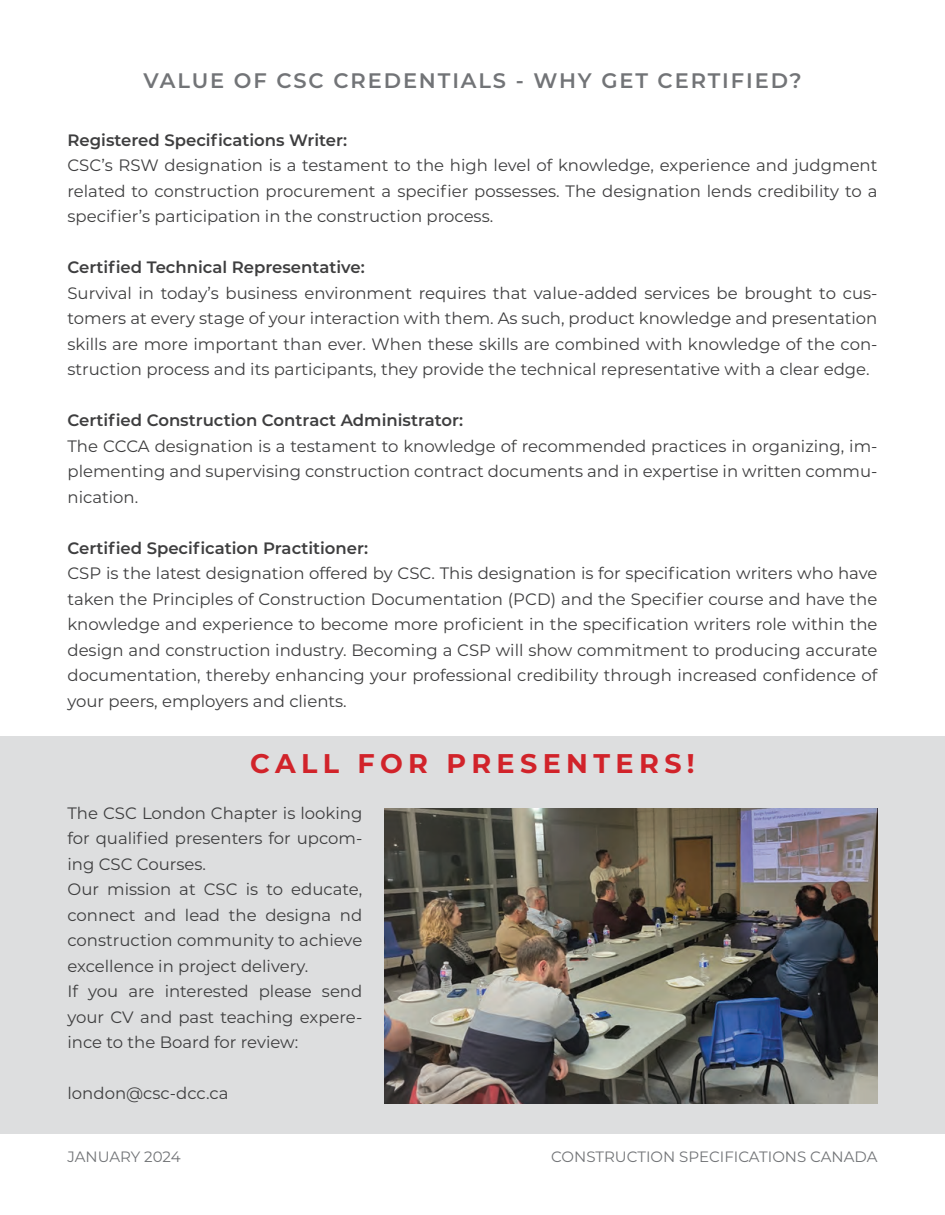
<style>
.page{position:relative;width:945px;height:1215px;background:#fff}
.page>*{position:absolute;margin:0;border:0;box-sizing:border-box;transform-origin:0 0}
.t1{font:700 27px "Montserrat";letter-spacing:.2em;color:#d1232a}
.t2{font:600 21px "Montserrat";letter-spacing:.09em;color:#727477}
.t3{font:16.5px/25.5px "Montserrat";color:#3e3e3f;text-align:justify}
.t4{font:600 16.5px "Montserrat";color:#3e3e3f}
.t5{font:15px "Montserrat";color:#727477}
</style>
<div class="page">
<div style="left:0;top:736px;width:945px;height:398px;background:#dddedf"></div>
<img style="left:385px;top:808px;width:493px;height:295px">
<p class="t2" style="left:143px;top:65px;width:660px">VALUE OF CSC CREDENTIALS - WHY GET CERTIFIED?</p>
<p class="t4" style="left:68px;top:128px;width:281px">Registered Specifications Writer:</p>
<p class="t3" style="left:68px;top:152px;width:812px">CSC’s RSW designation is a testament to the high level of knowledge, experience and judgment related to construction procurement a specifier possesses. The designation lends credibility to a specifier’s participation in the construction process.</p>
<p class="t4" style="left:68px;top:256px;width:299px">Certified Technical Representative:</p>
<p class="t3" style="left:68px;top:280px;width:812px">Survival in today’s business environment requires that value-added services be brought to cus&shy;tomers at every stage of your interaction with them. As such, product knowledge and presentation skills are more important than ever. When these skills are combined with knowledge of the con&shy;struction process and its participants, they provide the technical representative with a clear edge.</p>
<p class="t4" style="left:68px;top:409px;width:397px">Certified Construction Contract Administrator:</p>
<p class="t3" style="left:68px;top:433px;width:812px">The CCCA designation is a testament to knowledge of recommended practices in organizing, im&shy;plementing and supervising construction contract documents and in expertise in written commu&shy;nication.</p>
<p class="t4" style="left:68px;top:536px;width:302px">Certified Specification Practitioner:</p>
<p class="t3" style="left:68px;top:560px;width:812px">CSP is the latest designation offered by CSC. This designation is for specification writers who have taken the Principles of Construction Documentation (PCD) and the Specifier course and have the knowledge and experience to become more proficient in the specification writers role within the design and construction industry. Becoming a CSP will show commitment to producing accurate documentation, thereby enhancing your professional credibility through increased confidence of your peers, employers and clients.</p>
<h1 class="t1" style="left:250px;top:744px;width:446px">CALL FOR PRESENTERS!</h1>
<p class="t3" style="left:68px;top:800px;width:296px;text-align:left">The CSC London Chapter is looking for qualified presenters for upcom&shy;ing CSC Courses.<br>Our mission at CSC is to educate, connect and lead the designa nd construction community to achieve excellence in project delivery.<br>If you are interested please send your CV and past teaching expere&shy;ince to the Board for review:</p>
<p class="t3" style="left:68px;top:1080px;width:162px">london@csc-dcc.ca</p>
<p class="t5" style="left:68px;top:1146px;width:115px">JANUARY 2024</p>
<p class="t5" style="left:551px;top:1146px;width:328px">CONSTRUCTION SPECIFICATIONS CANADA</p>
</div>
